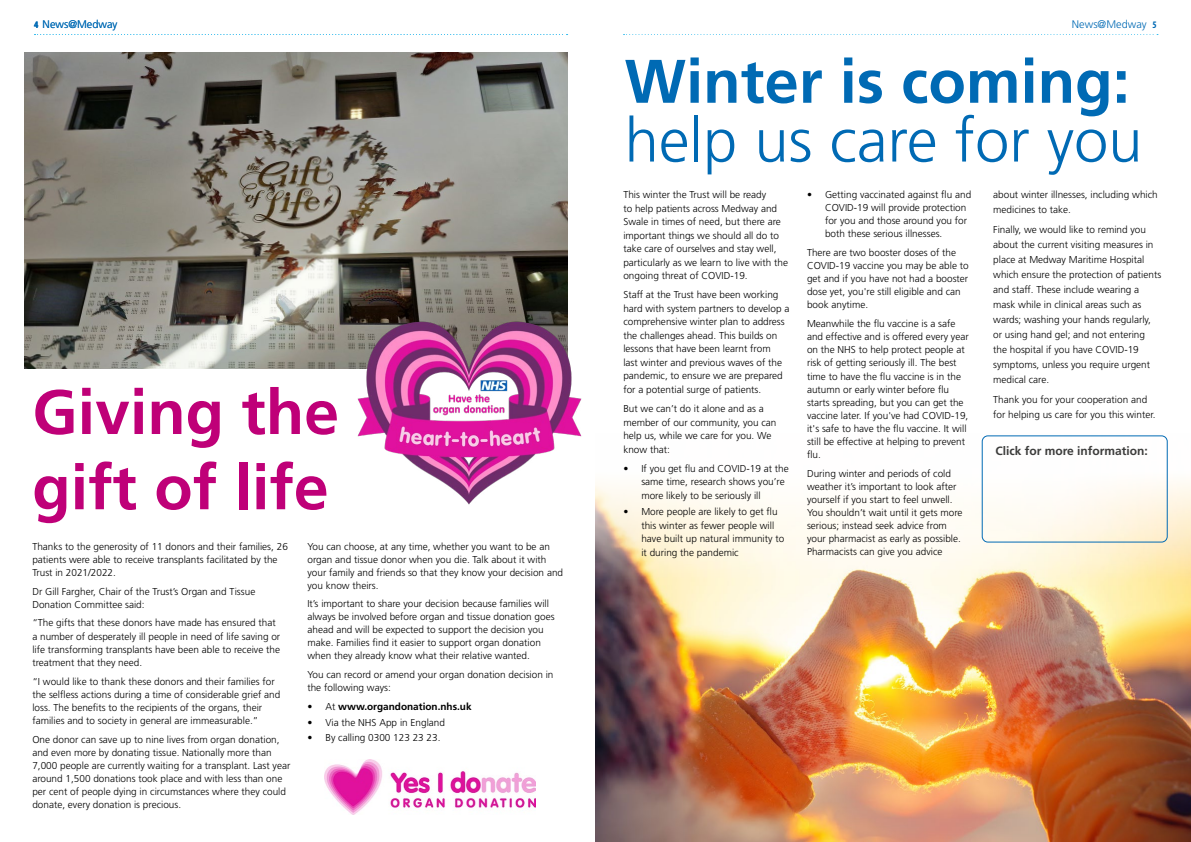
<style>
.page{position:relative;width:1191px;height:842px;background:#fff}
.page>*{position:absolute;margin:0;border:0;box-sizing:border-box;transform-origin:0 0}
.t1{font:700 62.7px "Frutiger LT Std";color:#bf0078}
.t2{font:300 61.4px "Frutiger LT Std";color:#006ab4}
.t3{font:700 61.4px "Frutiger LT Std";color:#006ab4}
.t4{font:700 12px "Frutiger LT Std";color:#3c3c3b}
.t5{font:300 11px "Frutiger LT Std";color:#006ab4}
.t6{font:300 10px/13.1px "Frutiger LT Std";color:#000}
.t7{font:700 10px "Frutiger LT Std";color:#000}
.s1{font-family:"Myriad Pro";font-weight:700;font-stretch:condensed;font-size:10px}
.s2{font-weight:300}
</style>
<div class="page">
<svg style="left:623px;top:34px;width:535px;height:1px"></svg>
<img style="left:595px;top:435px;width:596px;height:407px">
<svg style="left:35px;top:34px;width:532px;height:1px"></svg>
<img style="left:25px;top:52px;width:542px;height:317px">
<img style="left:357px;top:319px;width:225px;height:186px">
<img style="left:324px;top:759px;width:211px;height:56px">
<div style="left:982px;top:436px;width:185px;height:106px;border:1px solid #006ab4;border-radius:6px"></div>
<p class="t5" style="left:34px;top:18px;width:85px"><span class="s1">4</span> News@Medway</p>
<p class="t5" style="left:1072px;top:18px;width:86px">News@Medway <span class="s1">5</span></p>
<h2 class="t3" style="left:624px;top:45px;width:506px">Winter is coming:</h2>
<h2 class="t2" style="left:624px;top:106px;width:519px">help us care for you</h2>
<p class="t6" style="left:623px;top:188px;width:166px;line-height:13.5px">This winter the Trust will be ready<br>to help patients across Medway and Swale in times of need, but there are important things we should all do to take care of ourselves and stay well, particularly as we learn to live with the ongoing threat of COVID-19.</p>
<p class="t6" style="left:623px;top:288px;width:167px;line-height:13.5px">Staff at the Trust have been working hard with system partners to develop a comprehensive winter plan to address the challenges ahead. This builds on lessons that have been learnt from<br>last winter and previous waves of the pandemic, to ensure we are prepared for a potential surge of patients.</p>
<p class="t6" style="left:623px;top:402px;width:154px;line-height:13.5px">But we can’t do it alone and as a member of our community, you can help us, while we care for you. We know that:</p>
<p class="t6" style="left:641px;top:462px;width:149px;line-height:13.5px;text-indent:-18px">• If you get flu and COVID-19 at the same time, research shows you’re more likely to be seriously ill</p>
<p class="t6" style="left:641px;top:505px;width:144px;line-height:13.5px;text-indent:-18px">• More people are likely to get flu this winter as fewer people will have built up natural immunity to it during the pandemic</p>
<p class="t6" style="left:825px;top:188px;width:148px;text-indent:-18px">• Getting vaccinated against flu and COVID-19 will provide protection for you and those around you for both these serious illnesses.</p>
<p class="t6" style="left:807px;top:246px;width:163px">There are two booster doses of the<br>COVID-19 vaccine you may be able to get and if you have not had a booster dose yet, you're still eligible and can book anytime.</p>
<p class="t6" style="left:807px;top:317px;width:163px">Meanwhile the flu vaccine is a safe and effective and is offered every year on the NHS to help protect people at risk of getting seriously ill. The best time to have the flu vaccine is in the autumn or early winter before flu starts spreading, but you can get the vaccine later. If you've had COVID-19, it's safe to have the flu vaccine. It will still be effective at helping to prevent flu.</p>
<p class="t6" style="left:807px;top:467px;width:157px">During winter and periods of cold weather it’s important to look after yourself if you start to feel unwell.<br>You shouldn’t wait until it gets more serious; instead seek advice from your pharmacist as early as possible.<br>Pharmacists can give you advice</p>
<p class="t6" style="left:993px;top:187px;width:166px;line-height:14.9px">about winter illnesses, including which medicines to take.</p>
<p class="t6" style="left:993px;top:223px;width:169px;line-height:14.9px">Finally, we would like to remind you about the current visiting measures in place at Medway Maritime Hospital which ensure the protection of patients and staff. These include wearing a mask while in clinical areas such as wards; washing your hands regularly, or using hand gel; and not entering the hospital if you have COVID-19 symptoms, unless you require urgent medical care.</p>
<p class="t6" style="left:993px;top:393px;width:155px">Thank you for your cooperation and</p>
<h1 class="t1" style="left:32px;top:375px;width:308px">Giving the</h1>
<p class="t6" style="left:993px;top:408px;width:164px">for helping us care for you this winter.</p>
<p class="t4" style="left:995px;top:444px;width:154px">Click for more information:</p>
<h1 class="t1" style="left:32px;top:451px;width:298px">gift of life</h1>
<p class="t6" style="left:32px;top:540px;width:257px">Thanks to the generosity of 11 donors and their families, 26 patients were able to receive transplants facilitated by the<br>Trust in 2021/2022.</p>
<p class="t6" style="left:32px;top:585px;width:224px">Dr Gill Fargher, Chair of the Trust’s Organ and Tissue<br>Donation Committee said:</p>
<p class="t6" style="left:32px;top:617px;width:249px">“The gifts that these donors have made has ensured that a number of desperately ill people in need of life saving or life transforming transplants have been able to receive the treatment that they need.</p>
<p class="t6" style="left:32px;top:675px;width:249px">“I would like to thank these donors and their families for the selfless actions during a time of considerable grief and loss. The benefits to the recipients of the organs, their families and to society in general are immeasurable.”</p>
<p class="t6" style="left:32px;top:733px;width:259px">One donor can save up to nine lives from organ donation, and even more by donating tissue. Nationally more than 7,000 people are currently waiting for a transplant. Last year around 1,500 donations took place and with less than one per cent of people dying in circumstances where they could donate, every donation is precious.</p>
<p class="t6" style="left:307px;top:540px;width:257px">You can choose, at any time, whether you want to be an organ and tissue donor when you die. Talk about it with your family and friends so that they know your decision and you know theirs.</p>
<p class="t6" style="left:307px;top:598px;width:249px">It’s important to share your decision because families will always be involved before organ and tissue donation goes ahead and will be expected to support the decision you make. Families find it easier to support organ donation when they already know what their relative wanted.</p>
<p class="t6" style="left:307px;top:668px;width:248px">You can record or amend your organ donation decision in the following ways:</p>
<p class="t7" style="left:307px;top:700px;width:166px"><span class="s2">• At</span> www.organdonation.nhs.uk</p>
<p class="t6" style="left:307px;top:716px;width:139px">• Via the NHS App in England</p>
<p class="t6" style="left:307px;top:731px;width:135px">• By calling 0300 123 23 23.</p>
</div>
